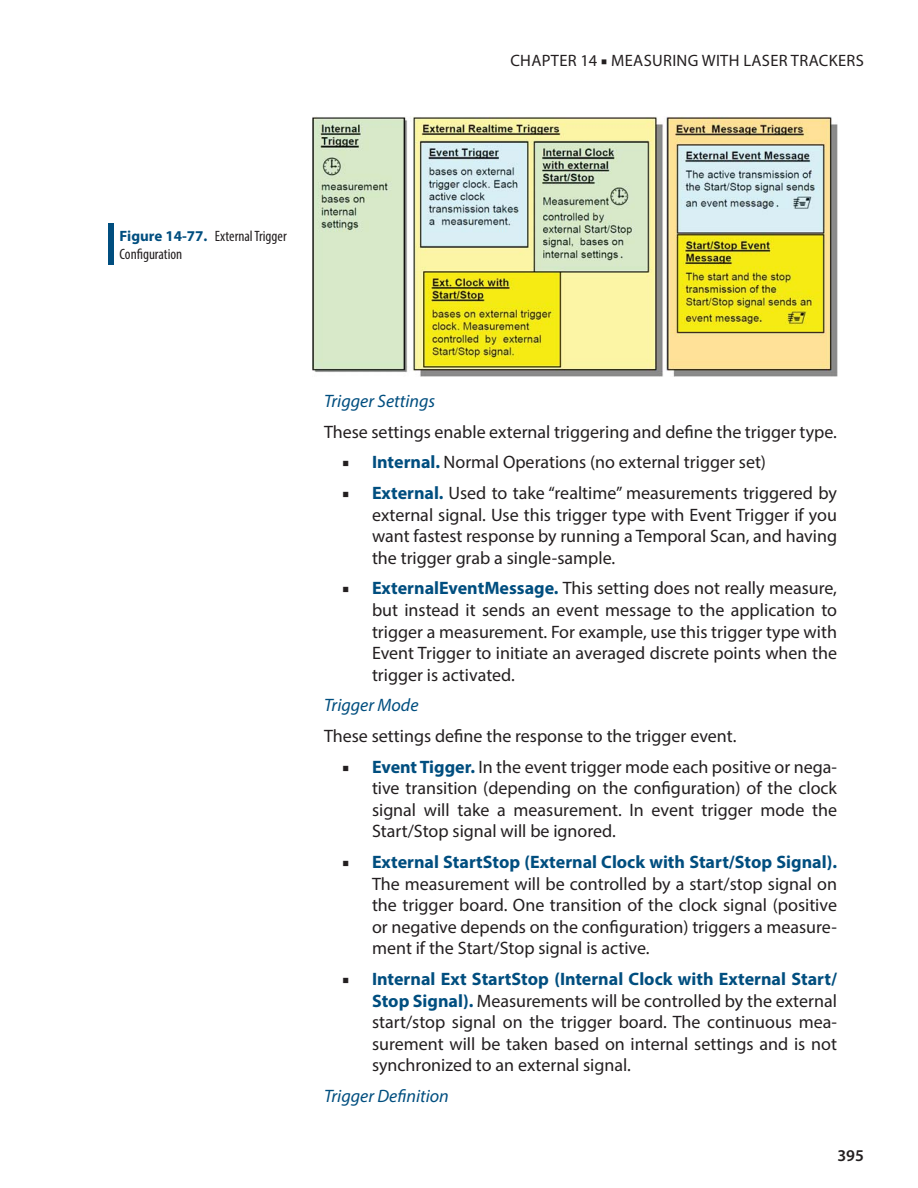
<style>
.page{position:relative;width:918px;height:1188px;background:#fff}
.page>*{position:absolute;margin:0;border:0;box-sizing:border-box;transform-origin:0 0}
.t1{font:18px/21.6px "Myriad Pro";color:#231f20;text-align:justify}
.t2{font:italic 18px "Myriad Pro";color:#004e7f}
.t3{font:16.5px "Myriad Pro";letter-spacing:.02em;color:#231f20}
.t4{font:600 16.5px "Myriad Pro";color:#231f20}
.t5{font:condensed 15px/18px "Myriad Pro";color:#231f20}
.s1{font-family:"Minion Pro";font-weight:700}
.s2{font-weight:700;font-stretch:normal;color:#004e7f}
.s3{font-family:"Minion Pro"}
.s4{font-weight:700;color:#004e7f}
</style>
<div class="page">
<div style="left:108px;top:224px;width:6px;height:41px;background:#004e7f"></div>
<img style="left:312px;top:117px;width:525px;height:259px">
<p class="t3" style="left:510px;top:55px;width:355px">CHAPTER 14 <span class="s1">■</span> MEASURING WITH LASER TRACKERS</p>
<p class="t5" style="left:120px;top:228px;width:169px"><span class="s2">Figure 14-77.</span> External Trigger<br>Configuration</p>
<p class="t2" style="left:324px;top:394px;width:113px">Trigger Settings</p>
<p class="t1" style="left:324px;top:422px;width:514px">These settings enable external triggering and define the trigger type.</p>
<p class="t1" style="left:342px;top:453px;width:426px"><span class="s3">■</span> <span class="s4">Internal.</span> Normal Operations (no external trigger set)</p>
<p class="t1" style="left:372px;top:483px;width:467px;text-indent:-30px"><span class="s3">■</span> <span class="s4">External.</span> Used to take “realtime” measurements triggered by external signal. Use this trigger type with Event Trigger if you want fastest response by running a Temporal Scan, and having the trigger grab a single-sample.</p>
<p class="t1" style="left:372px;top:579px;width:467px;text-indent:-30px"><span class="s3">■</span> <span class="s4">ExternalEventMessage.</span> This setting does not really measure, but instead it sends an event message to the application to trigger a measurement. For example, use this trigger type with Event Trigger to initiate an averaged discrete points when the trigger is activated.</p>
<p class="t2" style="left:324px;top:698px;width:96px">Trigger Mode</p>
<p class="t1" style="left:324px;top:726px;width:414px">These settings define the response to the trigger event.</p>
<p class="t1" style="left:372px;top:757px;width:467px;text-indent:-30px"><span class="s3">■</span> <span class="s4">Event Tigger.</span> In the event trigger mode each positive or nega&shy;tive transition (depending on the configuration) of the clock signal will take a measurement. In event trigger mode the Start/Stop signal will be ignored.</p>
<p class="t1" style="left:372px;top:852px;width:467px;text-indent:-30px"><span class="s3">■</span> <span class="s4">External StartStop (External Clock with Start/Stop Signal).<br></span>The measurement will be controlled by a start/stop signal on the trigger board. One transition of the clock signal (positive or negative depends on the configuration) triggers a measure&shy;ment if the Start/Stop signal is active.</p>
<p class="t1" style="left:372px;top:969px;width:466px;text-indent:-30px"><span class="s3">■</span> <span class="s4">Internal Ext StartStop (Internal Clock with External Start/ Stop Signal).</span> Measurements will be controlled by the external start/stop signal on the trigger board. The continuous mea&shy;surement will be taken based on internal settings and is not synchronized to an external signal.</p>
<p class="t2" style="left:324px;top:1089px;width:126px">Trigger Definition</p>
<p class="t4" style="left:837px;top:1146px;width:28px">395</p>
</div>
